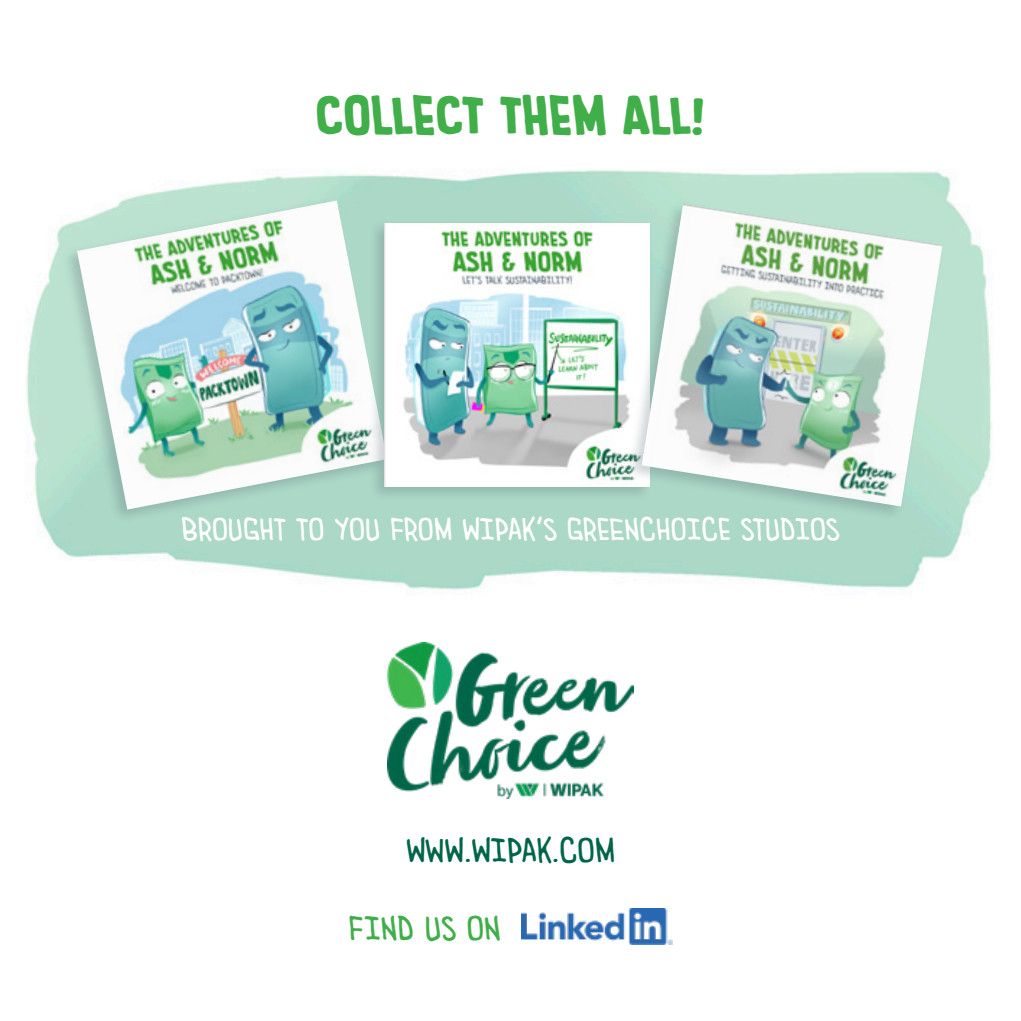
<style>
.page{position:relative;width:1021px;height:1021px;background:#fff}
.page>*{position:absolute;margin:0;border:0;box-sizing:border-box;transform-origin:0 0}
.t1{font:700 45px "Imaginary Friend BB";letter-spacing:.02em;color:#40ae49}
.t2{font:36px "Imaginary Friend BB";letter-spacing:.02em;color:#006548}
.t3{font:36px "Imaginary Friend BB";letter-spacing:.02em;color:#40ae49}
.t4{font:33px "Imaginary Friend BB";letter-spacing:.02em;color:#fff}
</style>
<div class="page">
<img style="left:26px;top:170px;width:966px;height:629px">
<img style="left:521px;top:908px;width:151px;height:36px">
<img style="left:387px;top:642px;width:246px;height:156px">
<div style="left:62px;top:197px;width:326px;height:326px;background:#52646d;opacity:.28"></div>
<img style="left:77px;top:200px;width:310px;height:309px">
<div style="left:368px;top:219px;width:284px;height:282px;background:#52646d;opacity:.28"></div>
<img style="left:384px;top:223px;width:242px;height:263px">
<div style="left:626px;top:201px;width:318px;height:319px;background:#52646d;opacity:.28"></div>
<img style="left:641px;top:204px;width:301px;height:302px">
<hr style="left:1020px;top:0;width:1px;height:1020px;background:#040000">
<h1 class="t1" style="left:316px;top:82px;width:390px">COLLECT THEM ALL!</h1>
<p class="t4" style="left:182px;top:508px;width:658px">BROUGHT TO YOU FROM WIPAK’S GREENCHOICE STUDIOS</p>
<p class="t2" style="left:406px;top:828px;width:210px">WWW.WIPAK.COM</p>
<p class="t3" style="left:349px;top:905px;width:153px">FIND US ON</p>
</div>
